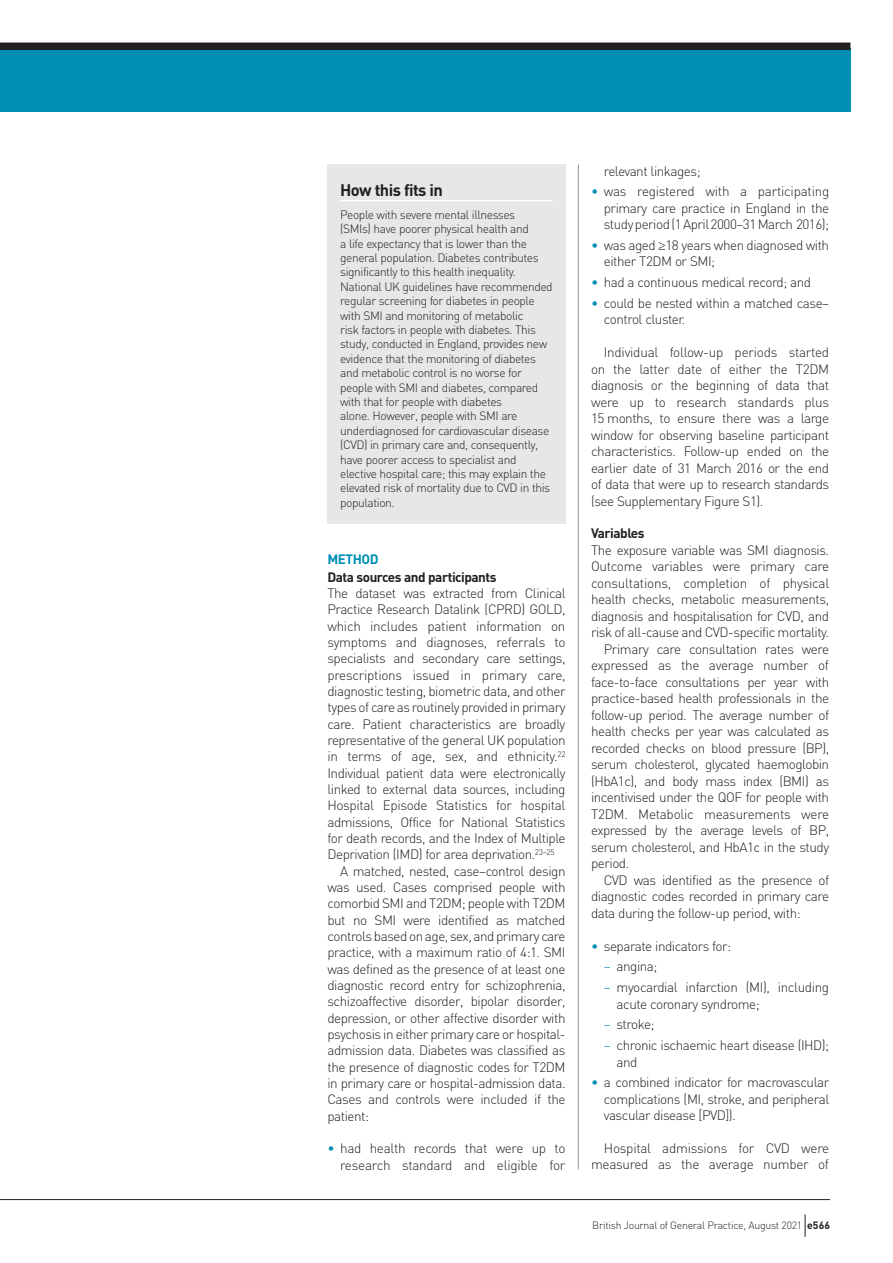
<style>
.page{position:relative;width:893px;height:1263px;background:#fff}
.page>*{position:absolute;margin:0;border:0;box-sizing:border-box;transform-origin:0 0}
.t1{font:700 16.5px "DIN";letter-spacing:-.035em;color:#231f20}
.t2{font:300 13.5px/16.5px "DIN";letter-spacing:-.035em;color:#231f20}
.t3{font:700 13.5px "DIN";letter-spacing:-.035em;color:#231f20}
.t4{font:300 13.5px "DIN";letter-spacing:-.015em;color:#231f20}
.t5{font:700 13.5px "DIN";letter-spacing:-.035em;color:#008fb3}
.t6{font:300 12px/14.4px "DIN";letter-spacing:-.035em;color:#231f20}
.t7{font:300 10.5px "DIN";letter-spacing:-.025em;color:#231f20}
.s1{color:#008fb3}
.s2{font-family:"Helvetica"}
.s3{font-weight:700}
</style>
<div class="page">
<div style="left:0;top:48px;width:850px;height:63px;background:#008fb3"></div>
<div style="left:0;top:43px;width:850px;height:7px;background:#231f20"></div>
<hr style="left:578px;top:165px;width:1px;height:1004px;background:#939598">
<div style="left:327px;top:165px;width:239px;height:359px;background:#e6e7e9"></div>
<hr style="left:340px;top:200px;width:213px;height:1px;background:#fff">
<hr style="left:0;top:1199px;width:830px;height:1px;background:#231f20">
<svg style="left:805px;top:1214px;width:1px;height:23px"></svg>
<p class="t1" style="left:340px;top:179px;width:104px">How this fits in</p>
<p class="t6" style="left:340px;top:207px;width:214px">People with severe mental illnesses<br>(SMIs) have poorer physical health and<br>a life expectancy that is lower than the general population. Diabetes contributes significantly to this health inequality.<br>National UK guidelines have recommended regular screening for diabetes in people with SMI and monitoring of metabolic<br>risk factors in people with diabetes. This study, conducted in England, provides new evidence that the monitoring of diabetes and metabolic control is no worse for people with SMI and diabetes, compared with that for people with diabetes<br>alone. However, people with SMI are underdiagnosed for cardiovascular disease (CVD) in primary care and, consequently, have poorer access to specialist and elective hospital care; this may explain the elevated risk of mortality due to CVD in this population.</p>
<p class="t5" style="left:327px;top:550px;width:53px">METHOD</p>
<p class="t3" style="left:327px;top:568px;width:171px">Data sources and participants</p>
<p class="t2" style="left:327px;top:585px;width:240px">The dataset was extracted from Clinical</p>
<p class="t2" style="left:327px;top:601px;width:240px">Practice Research Datalink (CPRD) GOLD,</p>
<p class="t2" style="left:327px;top:617px;width:240px">which includes patient information on</p>
<p class="t2" style="left:327px;top:634px;width:240px">symptoms and diagnoses, referrals to</p>
<p class="t2" style="left:327px;top:650px;width:240px">specialists and secondary care settings,</p>
<p class="t2" style="left:327px;top:666px;width:240px">prescriptions issued in primary care,</p>
<p class="t2" style="left:327px;top:683px;width:240px">diagnostic testing, biometric data, and other</p>
<p class="t2" style="left:327px;top:699px;width:240px">types of care as routinely provided in primary</p>
<p class="t2" style="left:327px;top:715px;width:239px">care. Patient characteristics are broadly</p>
<p class="t2" style="left:327px;top:732px;width:240px">representative of the general UK population</p>
<p class="t2" style="left:327px;top:748px;width:240px">in terms of age, sex, and ethnicity.<sup>22</sup></p>
<p class="t2" style="left:327px;top:764px;width:240px">Individual patient data were electronically</p>
<p class="t2" style="left:327px;top:781px;width:240px">linked to external data sources, including</p>
<p class="t2" style="left:327px;top:797px;width:239px">Hospital Episode Statistics for hospital</p>
<p class="t2" style="left:327px;top:813px;width:240px">admissions, Office for National Statistics</p>
<p class="t2" style="left:327px;top:830px;width:240px">for death records, and the Index of Multiple</p>
<p class="t2" style="left:327px;top:846px;width:229px">Deprivation (IMD) for area deprivation.<sup>23–25</sup></p>
<p class="t2" style="left:340px;top:862px;width:227px">A matched, nested, case–control design</p>
<p class="t2" style="left:327px;top:879px;width:240px">was used. Cases comprised people with</p>
<p class="t2" style="left:327px;top:895px;width:240px">comorbid SMI and T2DM; people with T2DM</p>
<p class="t2" style="left:327px;top:911px;width:240px">but no SMI were identified as matched</p>
<p class="t2" style="left:327px;top:928px;width:240px">controls based on age, sex, and primary care</p>
<p class="t2" style="left:327px;top:944px;width:240px">practice, with a maximum ratio of 4:1. SMI</p>
<p class="t2" style="left:327px;top:960px;width:240px">was defined as the presence of at least one</p>
<p class="t2" style="left:327px;top:977px;width:240px">diagnostic record entry for schizophrenia,</p>
<p class="t2" style="left:327px;top:993px;width:240px">schizoaffective disorder, bipolar disorder,</p>
<p class="t2" style="left:327px;top:1009px;width:240px">depression, or other affective disorder with</p>
<p class="t2" style="left:327px;top:1026px;width:240px">psychosis in either primary care or hospital-</p>
<p class="t2" style="left:327px;top:1042px;width:240px">admission data. Diabetes was classified as</p>
<p class="t2" style="left:327px;top:1058px;width:240px">the presence of diagnostic codes for T2DM</p>
<p class="t2" style="left:327px;top:1075px;width:240px">in primary care or hospital-admission data.</p>
<p class="t2" style="left:327px;top:1091px;width:240px">Cases and controls were included if the</p>
<p class="t2" style="left:327px;top:1107px;width:43px">patient:</p>
<p class="t2" style="left:327px;top:1140px;width:240px;text-align:right"><span class="s1">•</span> had health records that were up to research standard and eligible for</p>
<p class="t2" style="left:604px;top:162px;width:98px">relevant linkages;</p>
<p class="t2" style="left:604px;top:183px;width:227px;text-align:justify;text-indent:-13px"><span class="s1">•</span> was registered with a participating primary care practice in England in the study period (1 April 2000–31 March 2016);</p>
<p class="t2" style="left:604px;top:237px;width:227px;text-indent:-13px"><span class="s1">•</span> was aged <span class="s2">≥</span>18 years when diagnosed with either T2DM or SMI;</p>
<p class="t2" style="left:591px;top:274px;width:222px"><span class="s1">•</span> had a continuous medical record; and</p>
<p class="t2" style="left:604px;top:295px;width:227px;text-indent:-13px"><span class="s1">•</span> could be nested within a matched case– control cluster.</p>
<p class="t2" style="left:591px;top:344px;width:240px;text-align:justify;text-indent:13px">Individual follow-up periods started on the latter date of either the T2DM diagnosis or the beginning of data that were up to research standards plus 15 months, to ensure there was a large window for observing baseline participant characteristics. Follow-up ended on the earlier date of 31 March 2016 or the end of data that were up to research standards (see Supplementary Figure S1).</p>
<p class="t3" style="left:591px;top:525px;width:55px">Variables</p>
<p class="t2" style="left:591px;top:542px;width:240px">The exposure variable was SMI diagnosis.</p>
<p class="t2" style="left:591px;top:558px;width:240px">Outcome variables were primary care</p>
<p class="t4" style="left:591px;top:575px;width:240px">consultations, completion of physical</p>
<p class="t2" style="left:591px;top:591px;width:240px">health checks, metabolic measurements,</p>
<p class="t2" style="left:591px;top:608px;width:240px">diagnosis and hospitalisation for CVD, and</p>
<p class="t2" style="left:591px;top:624px;width:240px">risk of all-cause and CVD-specific mortality.</p>
<p class="t2" style="left:604px;top:641px;width:227px">Primary care consultation rates were</p>
<p class="t2" style="left:591px;top:657px;width:239px">expressed as the average number of</p>
<p class="t2" style="left:591px;top:674px;width:240px">face-to-face consultations per year with</p>
<p class="t2" style="left:591px;top:690px;width:240px">practice-based health professionals in the</p>
<p class="t2" style="left:591px;top:706px;width:240px">follow-up period. The average number of</p>
<p class="t2" style="left:591px;top:723px;width:240px">health checks per year was calculated as</p>
<p class="t2" style="left:591px;top:739px;width:240px">recorded checks on blood pressure (BP),</p>
<p class="t2" style="left:591px;top:756px;width:240px">serum cholesterol, glycated haemoglobin</p>
<p class="t2" style="left:591px;top:772px;width:240px">(HbA1c), and body mass index (BMI) as</p>
<p class="t2" style="left:591px;top:789px;width:240px">incentivised under the QOF for people with</p>
<p class="t2" style="left:591px;top:805px;width:240px">T2DM. Metabolic measurements were</p>
<p class="t2" style="left:591px;top:822px;width:240px">expressed by the average levels of BP,</p>
<p class="t2" style="left:591px;top:838px;width:240px">serum cholesterol, and HbA1c in the study</p>
<p class="t2" style="left:591px;top:855px;width:40px">period.</p>
<p class="t2" style="left:604px;top:871px;width:227px">CVD was identified as the presence of</p>
<p class="t2" style="left:591px;top:888px;width:240px">diagnostic codes recorded in primary care</p>
<p class="t2" style="left:591px;top:904px;width:211px">data during the follow-up period, with:</p>
<p class="t2" style="left:604px;top:935px;width:227px;line-height:20.7px;text-indent:-13px"><span class="s1">•</span> separate indicators for:<br><span class="s1">−</span> angina;<br><span class="s1">−</span> myocardial infarction (MI), including</p>
<p class="t2" style="left:604px;top:993px;width:227px;line-height:20.7px;text-indent:13px">acute coronary syndrome;<br><span class="s1">−</span> stroke;<br><span class="s1">−</span> chronic ischaemic heart disease (IHD);</p>
<p class="t2" style="left:617px;top:1053px;width:22px">and</p>
<p class="t2" style="left:604px;top:1074px;width:227px;text-align:justify;text-indent:-13px"><span class="s1">•</span> a combined indicator for macrovascular complications (MI, stroke, and peripheral vascular disease [PVD]).</p>
<p class="t2" style="left:591px;top:1140px;width:240px;text-align:right">Hospital admissions for CVD were measured as the average number of</p>
<p class="t7" style="left:592px;top:1219px;width:239px">British Journal of General Practice, August 2021 <span class="s3">e566</span></p>
</div>
